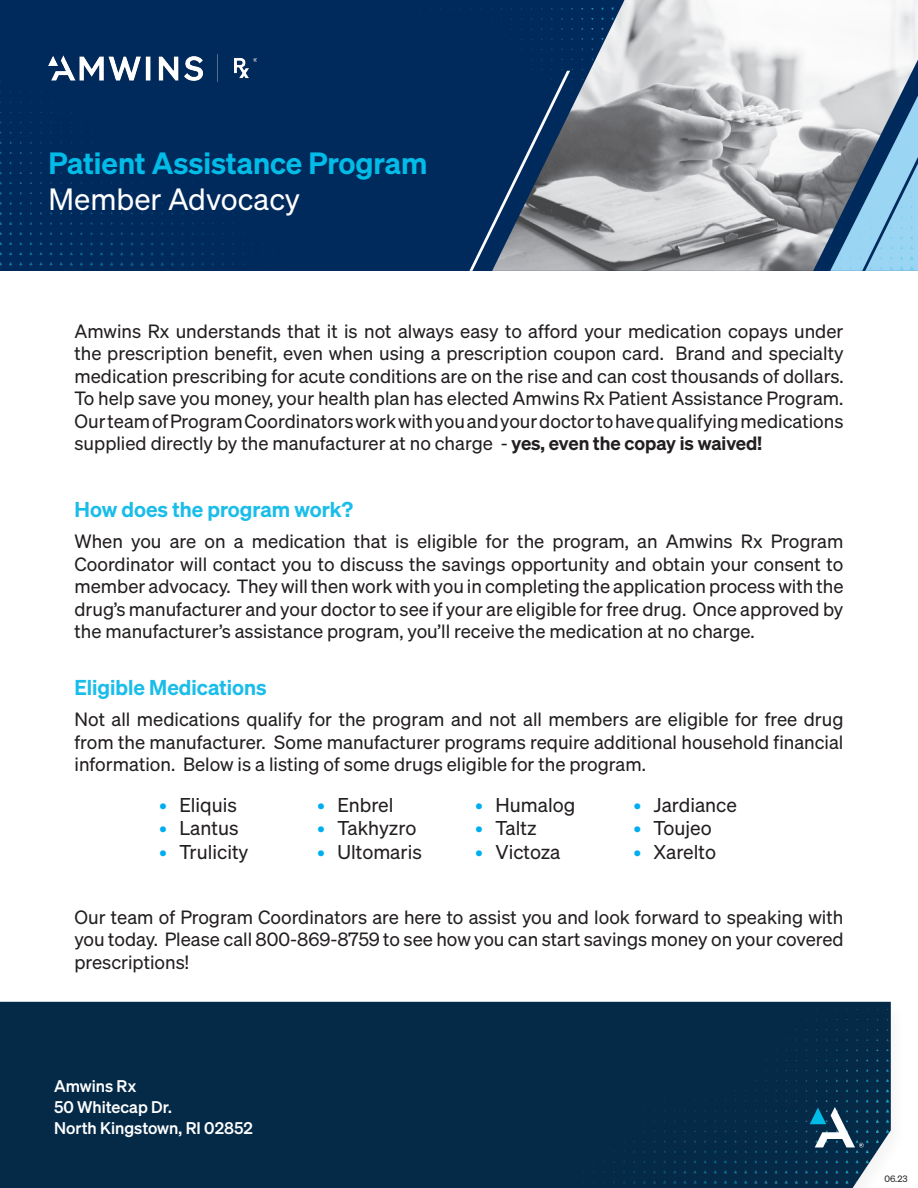
<style>
.page{position:relative;width:918px;height:1188px;background:#fff}
.page>*{position:absolute;margin:0;border:0;box-sizing:border-box;transform-origin:0 0}
.t1{font:600 30px "Sohne";color:#02bce8}
.t2{font:30px "Sohne Buch";color:#fff}
.t3{font:600 21px "Sohne";color:#1abde9}
.t4{font:19.5px "Sohne Buch";color:#231f20}
.t5{font:18.75px/22.5px "Sohne Buch";color:#231f20;text-align:justify}
.t6{font:16.5px "Sohne Kraftig";color:#fff}
.t7{font:9px "Sohne Buch";color:#231f20}
.s1{font-family:"Sohne";font-weight:600}
.s2{color:#00aeef}
</style>
<div class="page">
<div style="left:0;top:0;width:492px;height:271px;background:#002a5c"></div>
<img style="left:492px;top:0;width:426px;height:271px">
<svg style="left:469px;top:71px;width:101px;height:200px;background:#324e70"></svg>
<img style="left:816px;top:136px;width:14px;height:135px">
<svg style="left:830px;top:96px;width:88px;height:175px;background:#7ea3bd"></svg>
<img style="left:49px;top:55px;width:207px;height:26px">
<div style="left:0;top:999px;width:907px;height:189px;background:#231f20;opacity:.05"></div>
<div style="left:0;top:1002px;width:891px;height:186px;background:#052a48"></div>
<div style="left:538px;top:1000px;width:354px;height:187px;background:#052a48"></div>
<svg style="left:810px;top:1107px;width:54px;height:40px"></svg>
<h1 class="t1" style="left:49px;top:145px;width:381px">Patient Assistance Program</h1>
<h1 class="t2" style="left:49px;top:182px;width:253px">Member Advocacy</h1>
<p class="t5" style="left:75px;top:320px;width:771px">Amwins Rx understands that it is not always easy to afford your medication copays under the prescription benefit, even when using a prescription coupon card. Brand and specialty medication prescribing for acute conditions are on the rise and can cost thousands of dollars.<br>To help save you money, your health plan has elected Amwins Rx Patient Assistance Program.<br>Our team of Program Coordinators work with you and your doctor to have qualifying medications supplied directly by the manufacturer at no charge - <span class="s1">yes, even the copay is waived!</span></p>
<p class="t3" style="left:75px;top:497px;width:280px">How does the program work?</p>
<p class="t5" style="left:75px;top:530px;width:770px">When you are on a medication that is eligible for the program, an Amwins Rx Program Coordinator will contact you to discuss the savings opportunity and obtain your consent to member advocacy. They will then work with you in completing the application process with the drug’s manufacturer and your doctor to see if your are eligible for free drug. Once approved by the manufacturer’s assistance program, you’ll receive the medication at no charge.</p>
<p class="t3" style="left:75px;top:674px;width:194px">Eligible Medications</p>
<p class="t5" style="left:75px;top:708px;width:771px">Not all medications qualify for the program and not all members are eligible for free drug from the manufacturer. Some manufacturer programs require additional household financial information. Below is a listing of some drugs eligible for the program.</p>
<p class="t4" style="left:159px;top:793px;width:79px"><span class="s2">•</span> Eliquis</p>
<p class="t4" style="left:159px;top:816px;width:81px"><span class="s2">•</span> Lantus</p>
<p class="t4" style="left:159px;top:840px;width:91px"><span class="s2">•</span> Trulicity</p>
<p class="t4" style="left:317px;top:793px;width:78px"><span class="s2">•</span> Enbrel</p>
<p class="t4" style="left:317px;top:816px;width:101px"><span class="s2">•</span> Takhyzro</p>
<p class="t4" style="left:317px;top:840px;width:106px"><span class="s2">•</span> Ultomaris</p>
<p class="t4" style="left:475px;top:793px;width:102px"><span class="s2">•</span> Humalog</p>
<p class="t4" style="left:475px;top:816px;width:63px"><span class="s2">•</span> Taltz</p>
<p class="t4" style="left:475px;top:840px;width:87px"><span class="s2">•</span> Victoza</p>
<p class="t4" style="left:633px;top:793px;width:105px"><span class="s2">•</span> Jardiance</p>
<p class="t4" style="left:633px;top:816px;width:80px"><span class="s2">•</span> Toujeo</p>
<p class="t4" style="left:633px;top:840px;width:84px"><span class="s2">•</span> Xarelto</p>
<p class="t5" style="left:75px;top:905px;width:771px">Our team of Program Coordinators are here to assist you and look forward to speaking with you today. Please call 800-869-8759 to see how you can start savings money on your covered prescriptions!</p>
<p class="t6" style="left:54px;top:1076px;width:84px">Amwins Rx</p>
<p class="t6" style="left:54px;top:1097px;width:119px">50 Whitecap Dr.</p>
<p class="t6" style="left:54px;top:1118px;width:200px">North Kingstown, RI 02852</p>
<p class="t7" style="left:885px;top:1173px;width:24px">06.23</p>
</div>
